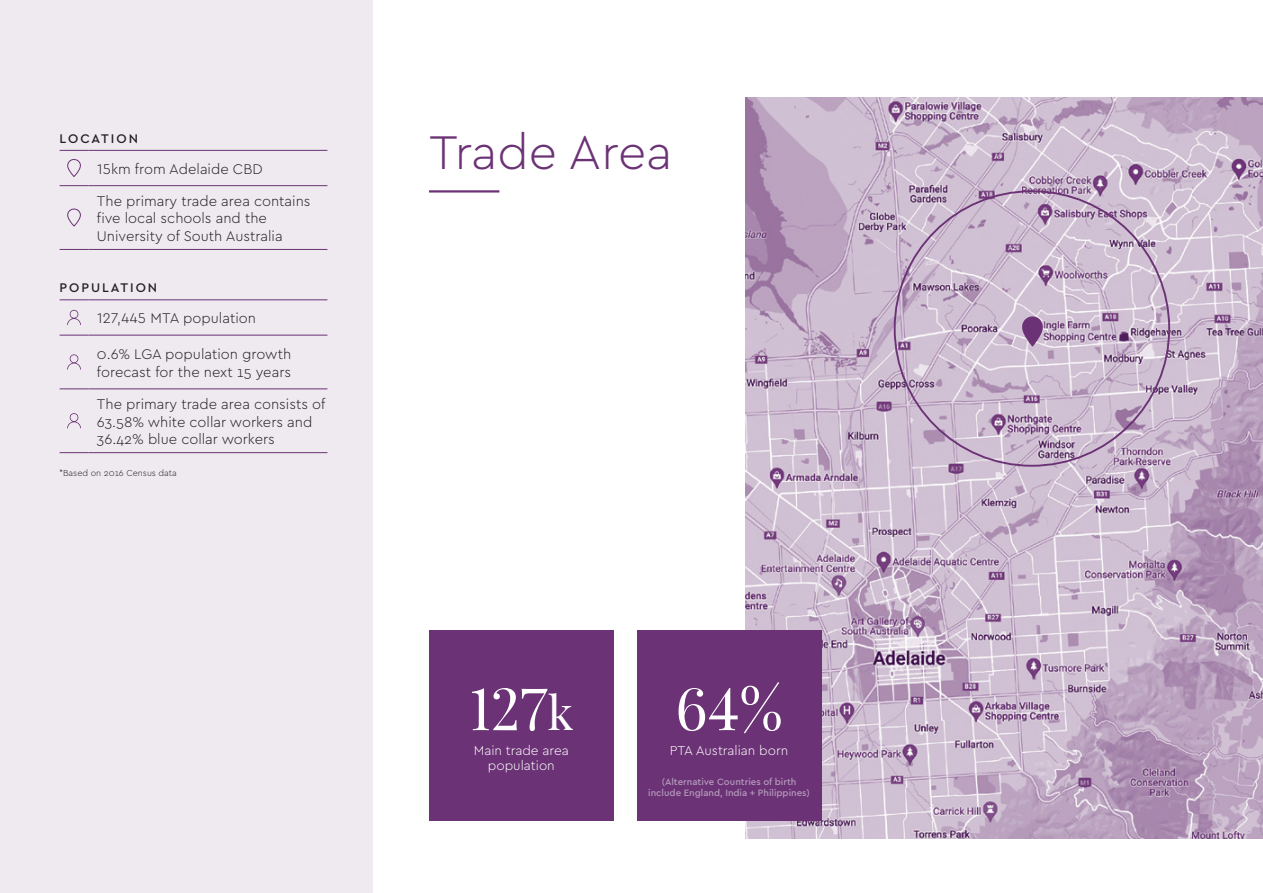
<style>
.page{position:relative;width:1263px;height:893px;background:#fff}
.page>*{position:absolute;margin:0;border:0;box-sizing:border-box;transform-origin:0 0}
.COPY{font:58.5px "Playfair Display";color:#fff}
.COPY-2{font:300 49.5px "Cera GR";color:#6b3275}
.t1{font:300 14.7px/17.5px "Cera GR";color:#231f20}
.COPY-3{font:300 13.5px/15px "Cera GR";color:#fff;text-align:center}
.t2{font:500 13.2px "Cera GR";letter-spacing:.15em;color:#231f20}
.COPY-4{font:500 9.6px/10.9px "Cera GR";color:#b299ba;text-align:center}
.t3{font:300 9px "Cera GR";color:#231f20}
.s1{font-size:46.5px}
</style>
<div class="page">
<img style="left:745px;top:98px;width:518px;height:741px">
<div style="left:0;top:0;width:372px;height:893px;background:#efeaf0"></div>
<hr style="left:429px;top:190px;width:70px;height:3px;background:#6b3275">
<svg style="left:60px;top:150px;width:28px;height:1px"></svg>
<hr style="left:88px;top:150px;width:239px;height:1px;background:#6b3275">
<svg style="left:60px;top:185px;width:28px;height:1px"></svg>
<hr style="left:88px;top:185px;width:239px;height:1px;background:#6b3275">
<svg style="left:60px;top:249px;width:28px;height:1px"></svg>
<hr style="left:88px;top:249px;width:239px;height:1px;background:#6b3275">
<svg style="left:60px;top:299px;width:28px;height:1px"></svg>
<hr style="left:88px;top:299px;width:239px;height:1px;background:#6b3275">
<svg style="left:60px;top:335px;width:28px;height:1px"></svg>
<hr style="left:88px;top:335px;width:239px;height:1px;background:#6b3275">
<svg style="left:60px;top:388px;width:28px;height:1px"></svg>
<hr style="left:88px;top:388px;width:239px;height:1px;background:#6b3275">
<svg style="left:60px;top:452px;width:28px;height:1px"></svg>
<hr style="left:88px;top:452px;width:239px;height:1px;background:#6b3275">
<svg style="left:67px;top:159px;width:14px;height:18px"></svg>
<svg style="left:67px;top:208px;width:14px;height:19px"></svg>
<svg style="left:67px;top:310px;width:14px;height:15px"></svg>
<svg style="left:67px;top:354px;width:14px;height:16px"></svg>
<svg style="left:67px;top:413px;width:14px;height:15px"></svg>
<div style="left:637px;top:630px;width:184px;height:191px;background:#6b3275"></div>
<div style="left:429px;top:630px;width:185px;height:191px;background:#6b3275"></div>
<svg style="left:1022px;top:316px;width:21px;height:31px"></svg>
<p class="t2" style="left:60px;top:131px;width:80px">LOCATION</p>
<p class="t1" style="left:97px;top:160px;width:167px">15km from Adelaide CBD</p>
<p class="t1" style="left:97px;top:192px;width:215px">The primary trade area contains five local schools and the<br>University of South Australia</p>
<p class="t2" style="left:60px;top:281px;width:99px">POPULATION</p>
<p class="t1" style="left:97px;top:310px;width:160px">127,445 MTA population</p>
<p class="t1" style="left:97px;top:345px;width:196px">0.6% LGA population growth forecast for the next 15 years</p>
<p class="t1" style="left:97px;top:395px;width:230px">The primary trade area consists of<br>63.58% white collar workers and<br>36.42% blue collar workers</p>
<p class="t3" style="left:60px;top:468px;width:119px">*Based on 2016 Census data</p>
<p class="COPY-2" style="left:429px;top:125px;width:245px">Trade Area</p>
<p class="COPY" style="left:470px;top:663px;width:105px">127<span class="s1">k</span></p>
<p class="COPY-3" style="left:474px;top:743px;width:97px">Main trade area population</p>
<p class="COPY" style="left:675px;top:663px;width:109px">64%</p>
<p class="COPY-3" style="left:670px;top:743px;width:120px">PTA Australian born</p>
<p class="COPY-4" style="left:648px;top:776px;width:163px">(Alternative Countries of birth include England, India + Philippines)</p>
</div>
